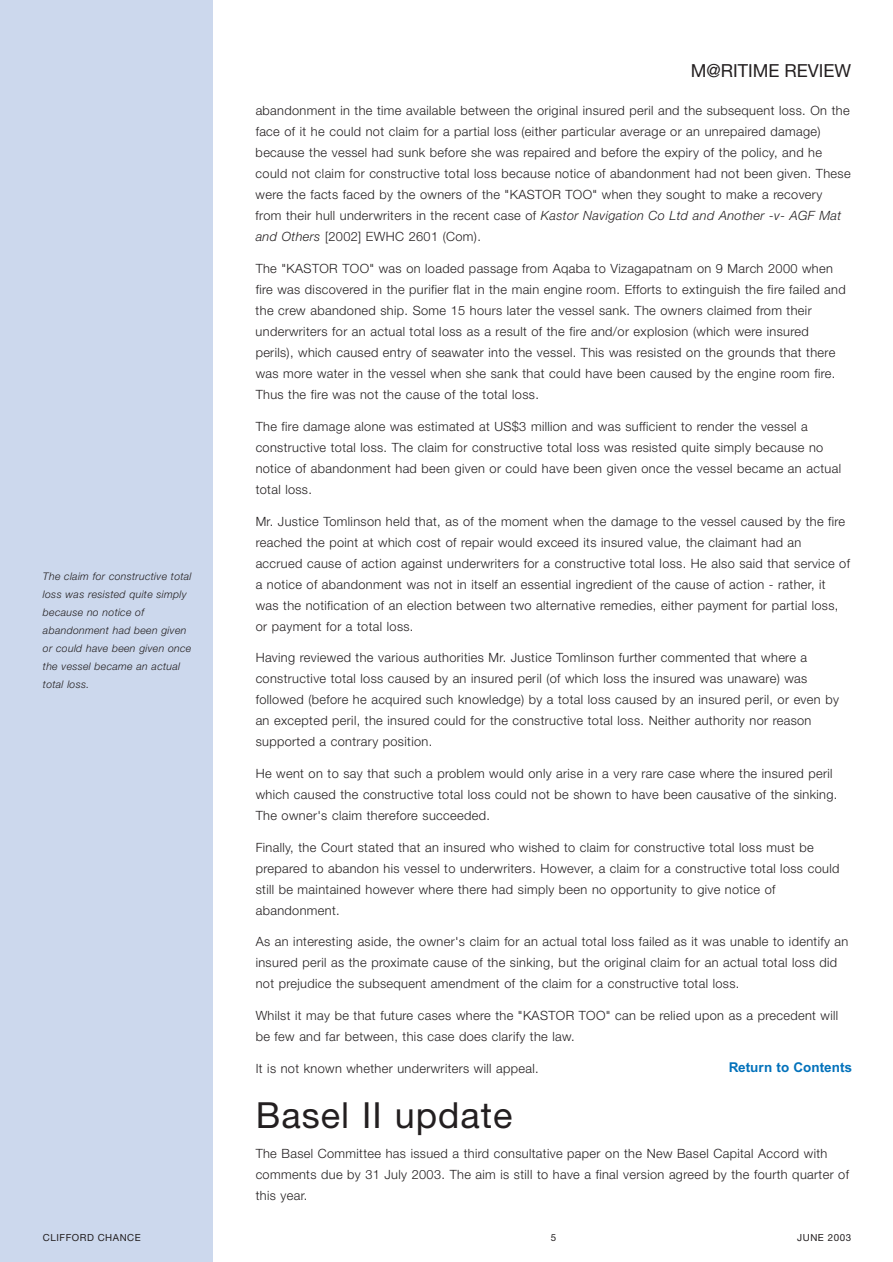
<style>
.page{position:relative;width:893px;height:1262px;background:#fff}
.page>*{position:absolute;margin:0;border:0;box-sizing:border-box;transform-origin:0 0}
.t1{font:36px "Helvetica Neue";letter-spacing:.03em;color:#231f20}
.t2{font:18px "Helvetica Neue";color:#231f20}
.t3{font:700 13.5px "Arial";color:#0372bb}
.t4{font:300 12.75px/21px "Helvetica Neue";letter-spacing:.03em;color:#231f20}
.t5{font:italic 300 10.5px/18px "Helvetica Neue";letter-spacing:.03em;color:#231f20}
.t6{font:9.75px "Helvetica Neue";letter-spacing:.055em;color:#231f20}
.s1{font-style:italic}
</style>
<div class="page">
<div style="left:0;top:0;width:213px;height:1261px;background:#ccd8ed"></div>
<p class="t5" style="left:43px;top:567px;width:150px">The claim for constructive total loss was resisted quite simply because no notice of abandonment had been given or could have been given once the vessel became an actual total loss.</p>
<h2 class="t2" style="left:690px;top:59px;width:162px">M@RITIME REVIEW</h2>
<p class="t4" style="left:256px;top:100px;width:596px">abandonment in the time available between the original insured peril and the subsequent loss. On the face of it he could not claim for a partial loss (either particular average or an unrepaired damage) because the vessel had sunk before she was repaired and before the expiry of the policy, and he could not claim for constructive total loss because notice of abandonment had not been given. These were the facts faced by the owners of the "KASTOR TOO" when they sought to make a recovery from their hull underwriters in the recent case of <span class="s1">Kastor Navigation Co Ltd and Another -v- AGF Mat and Others</span> [2002] EWHC 2601 (Com).</p>
<p class="t4" style="left:256px;top:258px;width:591px">The "KASTOR TOO" was on loaded passage from Aqaba to Vizagapatnam on 9 March 2000 when fire was discovered in the purifier flat in the main engine room. Efforts to extinguish the fire failed and the crew abandoned ship. Some 15 hours later the vessel sank. The owners claimed from their underwriters for an actual total loss as a result of the fire and/or explosion (which were insured perils), which caused entry of seawater into the vessel. This was resisted on the grounds that there was more water in the vessel when she sank that could have been caused by the engine room fire.<br>Thus the fire was not the cause of the total loss.</p>
<p class="t4" style="left:256px;top:415px;width:587px">The fire damage alone was estimated at US$3 million and was sufficient to render the vessel a constructive total loss. The claim for constructive total loss was resisted quite simply because no notice of abandonment had been given or could have been given once the vessel became an actual total loss.</p>
<p class="t4" style="left:256px;top:510px;width:595px">Mr. Justice Tomlinson held that, as of the moment when the damage to the vessel caused by the fire reached the point at which cost of repair would exceed its insured value, the claimant had an accrued cause of action against underwriters for a constructive total loss. He also said that service of a notice of abandonment was not in itself an essential ingredient of the cause of action - rather, it was the notification of an election between two alternative remedies, either payment for partial loss, or payment for a total loss.</p>
<p class="t4" style="left:256px;top:647px;width:584px">Having reviewed the various authorities Mr. Justice Tomlinson further commented that where a constructive total loss caused by an insured peril (of which loss the insured was unaware) was followed (before he acquired such knowledge) by a total loss caused by an insured peril, or even by an excepted peril, the insured could for the constructive total loss. Neither authority nor reason supported a contrary position.</p>
<p class="t4" style="left:256px;top:762px;width:583px">He went on to say that such a problem would only arise in a very rare case where the insured peril which caused the constructive total loss could not be shown to have been causative of the sinking.<br>The owner's claim therefore succeeded.</p>
<p class="t4" style="left:256px;top:836px;width:585px">Finally, the Court stated that an insured who wished to claim for constructive total loss must be prepared to abandon his vessel to underwriters. However, a claim for a constructive total loss could still be maintained however where there had simply been no opportunity to give notice of abandonment.</p>
<p class="t4" style="left:256px;top:931px;width:594px">As an interesting aside, the owner's claim for an actual total loss failed as it was unable to identify an insured peril as the proximate cause of the sinking, but the original claim for an actual total loss did not prejudice the subsequent amendment of the claim for a constructive total loss.</p>
<p class="t4" style="left:256px;top:1004px;width:584px">Whilst it may be that future cases where the "KASTOR TOO" can be relied upon as a precedent will be few and far between, this case does clarify the law.</p>
<p class="t4" style="left:256px;top:1057px;width:284px">It is not known whether underwriters will appeal.</p>
<h1 class="t1" style="left:256px;top:1093px;width:258px">Basel II update</h1>
<p class="t4" style="left:256px;top:1142px;width:595px">The Basel Committee has issued a third consultative paper on the New Basel Capital Accord with comments due by 31 July 2003. The aim is still to have a final version agreed by the fourth quarter of this year.</p>
<p class="t3" style="left:728px;top:1059px;width:125px">Return to Contents</p>
<p class="t6" style="left:43px;top:1231px;width:99px">CLIFFORD CHANCE</p>
<p class="t6" style="left:550px;top:1231px;width:7px">5</p>
<p class="t6" style="left:797px;top:1231px;width:56px">JUNE 2003</p>
</div>
